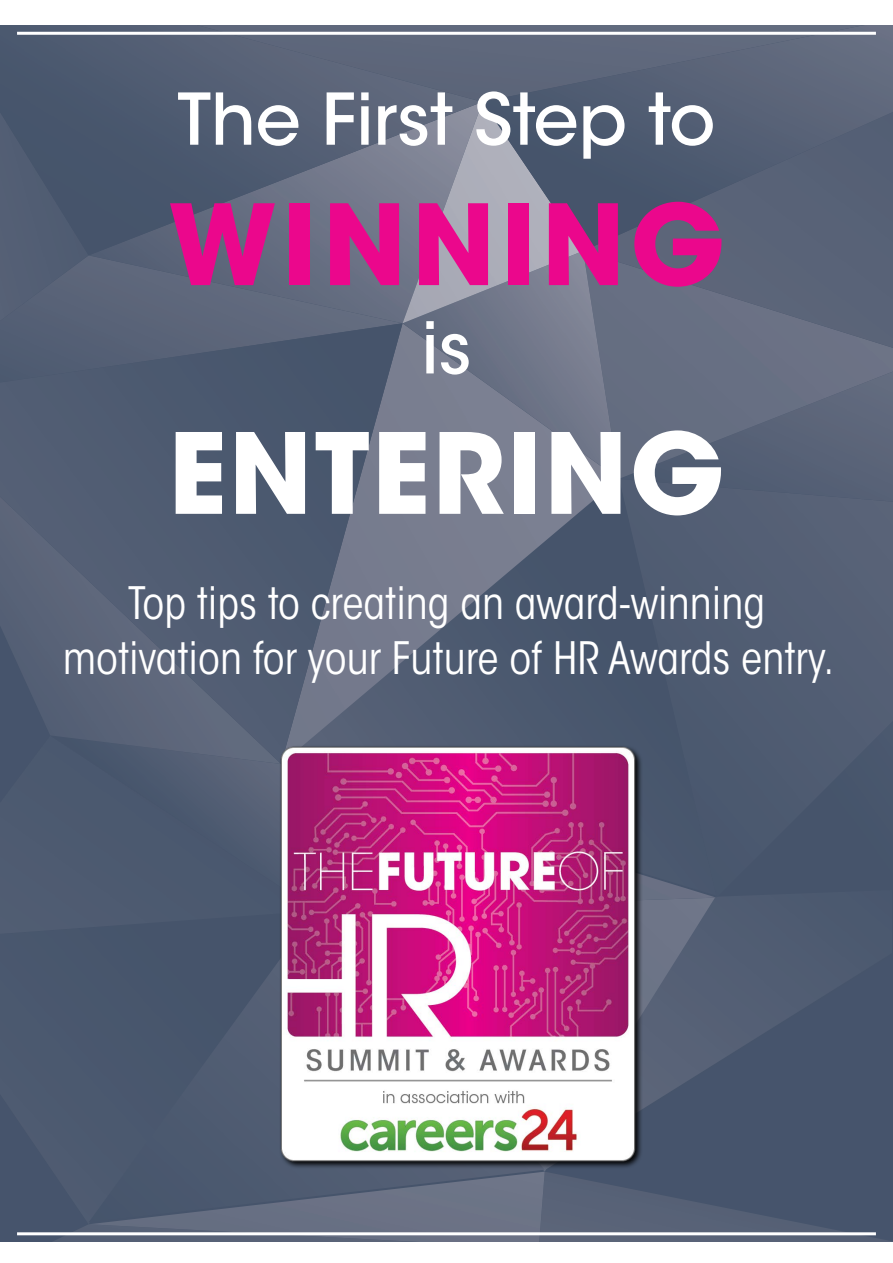
<style>
.page{position:relative;width:893px;height:1263px;background:#fff}
.page>*{position:absolute;margin:0;border:0;box-sizing:border-box;transform-origin:0 0}
.t1{font:700 110.55px "ITC Avant Garde Std";letter-spacing:.02em;color:#fff}
.t2{font:700 110.55px "ITC Avant Garde Std";letter-spacing:.045em;color:#eb078c}
.t3{font:500 70.65px "ITC Avant Garde Std";color:#fff}
.t4{font:condensed 44.4px/55.5px "ITC Avant Garde Std";color:#fff;text-align:center}
</style>
<div class="page">
<div style="left:0;top:934px;width:89px;height:290px;background:#4a586f"></div>
<div style="left:89px;top:934px;width:456px;height:238px;background:#49576e"></div>
<div style="left:0;top:802px;width:269px;height:132px;background:#4e5b71"></div>
<div style="left:0;top:764px;width:50px;height:38px;background:#4b596f"></div>
<div style="left:0;top:255px;width:89px;height:66px;background:#566075"></div>
<img style="left:89px;top:255px;width:314px;height:68px">
<img style="left:0;top:25px;width:403px;height:230px">
<img style="left:104px;top:25px;width:378px;height:77px">
<img style="left:646px;top:898px;width:246px;height:273px">
<img style="left:646px;top:502px;width:247px;height:396px">
<div style="left:716px;top:479px;width:177px;height:23px;background:#556075"></div>
<img style="left:50px;top:764px;width:219px;height:147px">
<div style="left:619px;top:479px;width:97px;height:417px;background:#4b596f"></div>
<img style="left:403px;top:479px;width:216px;height:259px">
<img style="left:0;top:323px;width:403px;height:441px">
<img style="left:619px;top:348px;width:274px;height:131px">
<img style="left:403px;top:323px;width:216px;height:156px">
<img style="left:583px;top:251px;width:310px;height:97px">
<img style="left:403px;top:102px;width:180px;height:221px">
<img style="left:482px;top:25px;width:411px;height:226px">
<img style="left:8px;top:1224px;width:81px;height:18px">
<img style="left:545px;top:1172px;width:348px;height:70px">
<img style="left:89px;top:1172px;width:456px;height:70px">
<hr style="left:17px;top:32px;width:859px;height:3px;background:#fff">
<hr style="left:17px;top:1232px;width:859px;height:3px;background:#fff">
<img style="left:269px;top:738px;width:377px;height:433px">
<p class="t3" style="left:177px;top:75px;width:539px">The First Step to</p>
<p class="t2" style="left:168px;top:173px;width:558px">WINNING</p>
<p class="t3" style="left:422px;top:304px;width:51px">is</p>
<p class="t1" style="left:168px;top:401px;width:558px">ENTERING</p>
<p class="t4" style="left:63px;top:575px;width:773px">Top tips to creating an award-winning motivation for your Future of HR Awards entry.</p>
</div>
